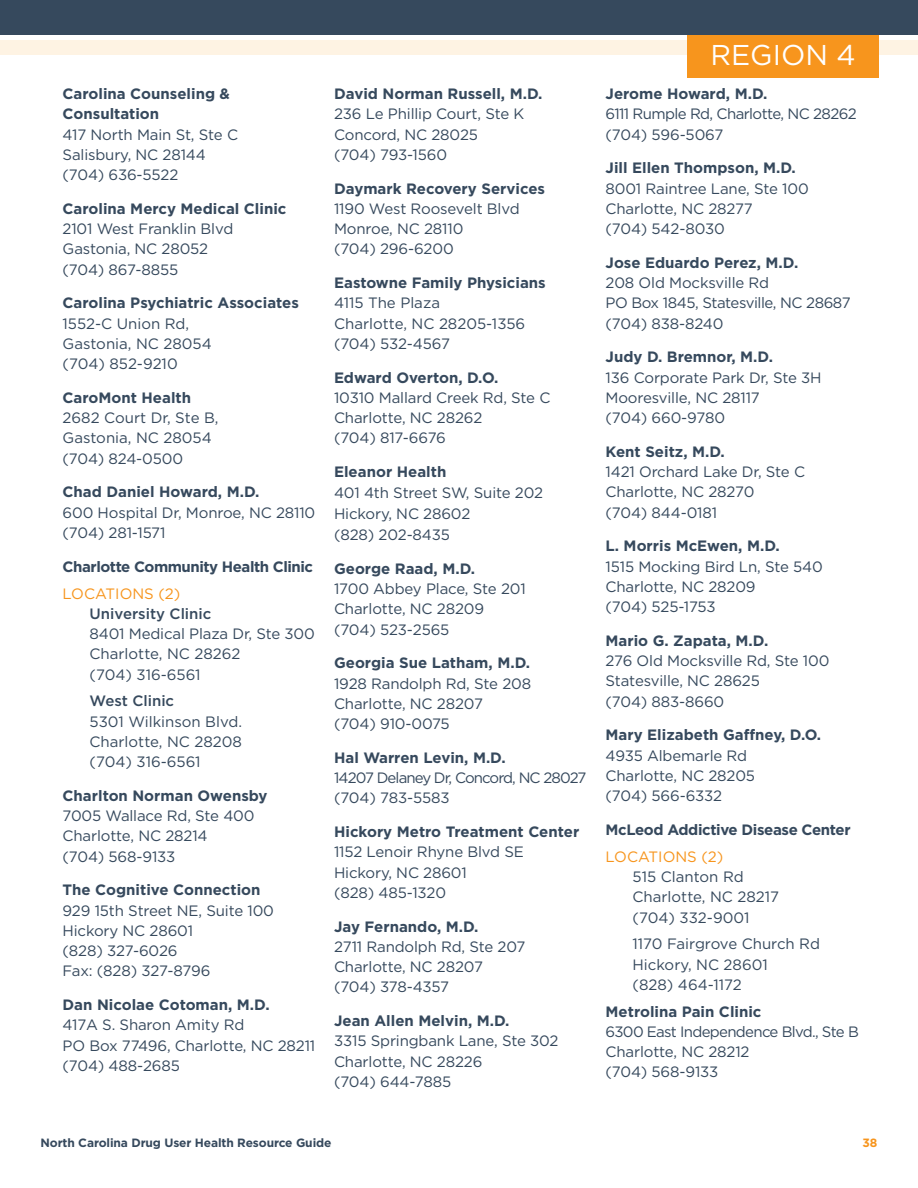
<style>
.page{position:relative;width:918px;height:1188px;background:#fff}
.page>*{position:absolute;margin:0;border:0;box-sizing:border-box;transform-origin:0 0}
.t1{font:28.65px "Gotham";color:#fff}
.Address{font:15px/20.2px "Gotham";letter-spacing:-.01em;color:#36495d}
.Titlae_above_LOCATIONS{font:700 15px/20.2px "Gotham";color:#36495d}
.Locations_indented{font:15px/20.2px "Gotham";color:#36495d}
.Address-2{font:15px/20.2px "Gotham";letter-spacing:-.03em;color:#36495d}
.Address-3{font:15px/20.2px "Gotham";letter-spacing:-.045em;color:#36495d}
.Address-4{font:15px/20.2px "Gotham";letter-spacing:-.06em;color:#36495d}
.Address-5{font:15px/20.2px "Gotham";letter-spacing:-.04em;color:#36495d}
.Titlae_above_LOCATIONS-2{font:700 15px "Gotham";letter-spacing:-.03em;color:#36495d}
.Titlae_above_LOCATIONS-3{font:700 15px "Gotham";letter-spacing:-.025em;color:#36495d}
.Location_WORD{font:15px "Gotham";color:#f7951d}
.t2{font:700 12px "Gotham";letter-spacing:-.01em;color:#36495d}
.t3{font:700 12px "Gotham";color:#f7951d}
.s1{font-weight:500}
.s2{font-weight:700}
</style>
<div class="page">
<div style="left:0;top:40px;width:918px;height:15px;background:#fef3e3"></div>
<div style="left:688px;top:22px;width:191px;height:55px;background:#f7951d"></div>
<div style="left:0;top:0;width:918px;height:34px;background:#36495d"></div>
<p class="Titlae_above_LOCATIONS" style="left:63px;top:84px;width:169px">Carolina Counseling &amp;<br>Consultation</p>
<p class="Address" style="left:63px;top:124px;width:177px">417 North Main St, Ste C<br>Salisbury, NC 28144 (704) 636-5522</p>
<p class="Titlae_above_LOCATIONS" style="left:63px;top:198px;width:225px">Carolina Mercy Medical Clinic</p>
<p class="Address" style="left:63px;top:218px;width:172px">2101 West Franklin Blvd<br>Gastonia, NC 28052 (704) 867-8855</p>
<p class="Titlae_above_LOCATIONS" style="left:63px;top:293px;width:238px">Carolina Psychiatric Associates</p>
<p class="Address" style="left:63px;top:313px;width:151px">1552-C Union Rd,<br>Gastonia, NC 28054 (704) 852-9210</p>
<p class="Titlae_above_LOCATIONS" style="left:63px;top:387px;width:130px">CaroMont Health</p>
<p class="Address" style="left:63px;top:407px;width:157px">2682 Court Dr, Ste B,<br>Gastonia, NC 28054 (704) 824-0500</p>
<p class="Titlae_above_LOCATIONS" style="left:63px;top:482px;width:198px">Chad Daniel Howard, M.D.</p>
<p class="Address" style="left:63px;top:502px;width:254px">600 Hospital Dr, Monroe, NC 28110 (704) 281-1571</p>
<p class="Titlae_above_LOCATIONS-2" style="left:63px;top:556px;width:252px">Charlotte Community Health Clinic</p>
<p class="Location_WORD" style="left:63px;top:584px;width:119px">LOCATIONS (2)</p>
<p class="Locations_indented" style="left:90px;top:603px;width:227px"><span class="s1">University Clinic<br></span>8401 Medical Plaza Dr, Ste 300<br>Charlotte, NC 28262<br>(704) 316-6561</p>
<p class="Locations_indented" style="left:90px;top:691px;width:154px"><span class="s1">West Clinic<br></span>5301 Wilkinson Blvd.<br>Charlotte, NC 28208 (704) 316-6561</p>
<p class="Titlae_above_LOCATIONS" style="left:63px;top:785px;width:207px">Charlton Norman Owensby</p>
<p class="Address" style="left:63px;top:805px;width:194px">7005 Wallace Rd, Ste 400<br>Charlotte, NC 28214<br>(704) 568-9133</p>
<p class="Titlae_above_LOCATIONS" style="left:63px;top:880px;width:199px">The Cognitive Connection</p>
<p class="Address" style="left:63px;top:900px;width:213px">929 15th Street NE, Suite 100<br>Hickory NC 28601<br>(828) 327-6026<br>Fax: (828) 327-8796</p>
<p class="Titlae_above_LOCATIONS" style="left:63px;top:995px;width:209px">Dan Nicolae Cotoman, M.D.</p>
<p class="Address" style="left:63px;top:1015px;width:254px">417A S. Sharon Amity Rd<br>PO Box 77496, Charlotte, NC 28211 (704) 488-2685</p>
<p class="Titlae_above_LOCATIONS" style="left:334px;top:84px;width:210px">David Norman Russell, M.D.</p>
<p class="Address" style="left:334px;top:104px;width:192px">236 Le Phillip Court, Ste K<br>Concord, NC 28025<br>(704) 793-1560</p>
<p class="Titlae_above_LOCATIONS" style="left:334px;top:178px;width:213px">Daymark Recovery Services</p>
<p class="Address" style="left:334px;top:198px;width:187px">1190 West Roosevelt Blvd<br>Monroe, NC 28110<br>(704) 296-6200</p>
<p class="Titlae_above_LOCATIONS" style="left:334px;top:273px;width:213px">Eastowne Family Physicians</p>
<p class="Address" style="left:334px;top:293px;width:193px">4115 The Plaza<br>Charlotte, NC 28205-1356 (704) 532-4567</p>
<p class="Titlae_above_LOCATIONS" style="left:334px;top:367px;width:166px">Edward Overton, D.O.</p>
<p class="Address" style="left:334px;top:387px;width:218px">10310 Mallard Creek Rd, Ste C<br>Charlotte, NC 28262<br>(704) 817-6676</p>
<p class="Titlae_above_LOCATIONS" style="left:334px;top:462px;width:114px">Eleanor Health</p>
<p class="Address" style="left:334px;top:482px;width:211px;line-height:21px">401 4th Street SW, Suite 202<br>Hickory, NC 28602<br>(828) 202-8435</p>
<p class="Titlae_above_LOCATIONS" style="left:334px;top:558px;width:143px">George Raad, M.D.</p>
<p class="Address" style="left:334px;top:578px;width:193px">1700 Abbey Place, Ste 201<br>Charlotte, NC 28209 (704) 523-2565</p>
<p class="Titlae_above_LOCATIONS" style="left:334px;top:653px;width:198px">Georgia Sue Latham, M.D.</p>
<p class="Address" style="left:334px;top:673px;width:199px">1928 Randolph Rd, Ste 208<br>Charlotte, NC 28207<br>(704) 910-0075</p>
<p class="Titlae_above_LOCATIONS" style="left:334px;top:747px;width:173px">Hal Warren Levin, M.D.</p>
<p class="Address-4" style="left:334px;top:767px;width:254px">14207 Delaney Dr, Concord, NC 28027 (704) 783-5583</p>
<p class="Titlae_above_LOCATIONS" style="left:334px;top:822px;width:247px">Hickory Metro Treatment Center</p>
<p class="Address" style="left:334px;top:842px;width:191px">1152 Lenoir Rhyne Blvd SE<br>Hickory, NC 28601<br>(828) 485-1320</p>
<p class="Titlae_above_LOCATIONS" style="left:334px;top:916px;width:146px">Jay Fernando, M.D.</p>
<p class="Address" style="left:334px;top:936px;width:193px">2711 Randolph Rd, Ste 207<br>Charlotte, NC 28207 (704) 378-4357</p>
<p class="Address" style="left:334px;top:1010px;width:226px"><span class="s2">Jean Allen Melvin, M.D.<br></span>3315 Springbank Lane, Ste 302<br>Charlotte, NC 28226<br>(704) 644-7885</p>
<h1 class="t1" style="left:710px;top:36px;width:147px">REGION 4</h1>
<p class="Titlae_above_LOCATIONS" style="left:606px;top:84px;width:163px">Jerome Howard, M.D.</p>
<p class="Address-5" style="left:606px;top:104px;width:253px">6111 Rumple Rd, Charlotte, NC 28262 (704) 596-5067</p>
<p class="Titlae_above_LOCATIONS" style="left:606px;top:158px;width:192px">Jill Ellen Thompson, M.D.</p>
<p class="Address" style="left:606px;top:178px;width:205px">8001 Raintree Lane, Ste 100<br>Charlotte, NC 28277<br>(704) 542-8030</p>
<p class="Titlae_above_LOCATIONS" style="left:606px;top:252px;width:194px">Jose Eduardo Perez, M.D.</p>
<p class="Address-2" style="left:606px;top:272px;width:247px">208 Old Mocksville Rd<br>PO Box 1845, Statesville, NC 28687 (704) 838-8240</p>
<p class="Titlae_above_LOCATIONS" style="left:606px;top:347px;width:169px">Judy D. Bremnor, M.D.</p>
<p class="Address" style="left:606px;top:367px;width:218px">136 Corporate Park Dr, Ste 3H<br>Mooresville, NC 28117<br>(704) 660-9780</p>
<p class="Titlae_above_LOCATIONS" style="left:606px;top:441px;width:121px">Kent Seitz, M.D.</p>
<p class="Address" style="left:606px;top:461px;width:201px">1421 Orchard Lake Dr, Ste C<br>Charlotte, NC 28270<br>(704) 844-0181</p>
<p class="Titlae_above_LOCATIONS" style="left:606px;top:536px;width:176px">L. Morris McEwen, M.D.</p>
<p class="Address" style="left:606px;top:556px;width:219px">1515 Mocking Bird Ln, Ste 540<br>Charlotte, NC 28209<br>(704) 525-1753</p>
<p class="Titlae_above_LOCATIONS" style="left:606px;top:630px;width:164px">Mario G. Zapata, M.D.</p>
<p class="Address" style="left:606px;top:650px;width:225px">276 Old Mocksville Rd, Ste 100<br>Statesville, NC 28625<br>(704) 883-8660</p>
<p class="Titlae_above_LOCATIONS" style="left:606px;top:725px;width:217px">Mary Elizabeth Gaffney, D.O.</p>
<p class="Address" style="left:606px;top:745px;width:151px">4935 Albemarle Rd<br>Charlotte, NC 28205 (704) 566-6332</p>
<p class="Titlae_above_LOCATIONS-3" style="left:606px;top:820px;width:247px">McLeod Addictive Disease Center</p>
<p class="Location_WORD" style="left:606px;top:847px;width:119px">LOCATIONS (2)</p>
<p class="Locations_indented" style="left:633px;top:866px;width:148px">515 Clanton Rd<br>Charlotte, NC 28217 (704) 332-9001</p>
<p class="Locations_indented" style="left:633px;top:934px;width:189px">1170 Fairgrove Church Rd<br>Hickory, NC 28601<br>(828) 464-1172</p>
<p class="Titlae_above_LOCATIONS" style="left:606px;top:1001px;width:157px">Metrolina Pain Clinic</p>
<p class="Address-3" style="left:606px;top:1021px;width:255px">6300 East Independence Blvd., Ste B<br>Charlotte, NC 28212<br>(704) 568-9133</p>
<p class="t2" style="left:40px;top:1135px;width:293px">North Carolina Drug User Health Resource Guide</p>
<p class="t3" style="left:863px;top:1135px;width:16px">38</p>
</div>
